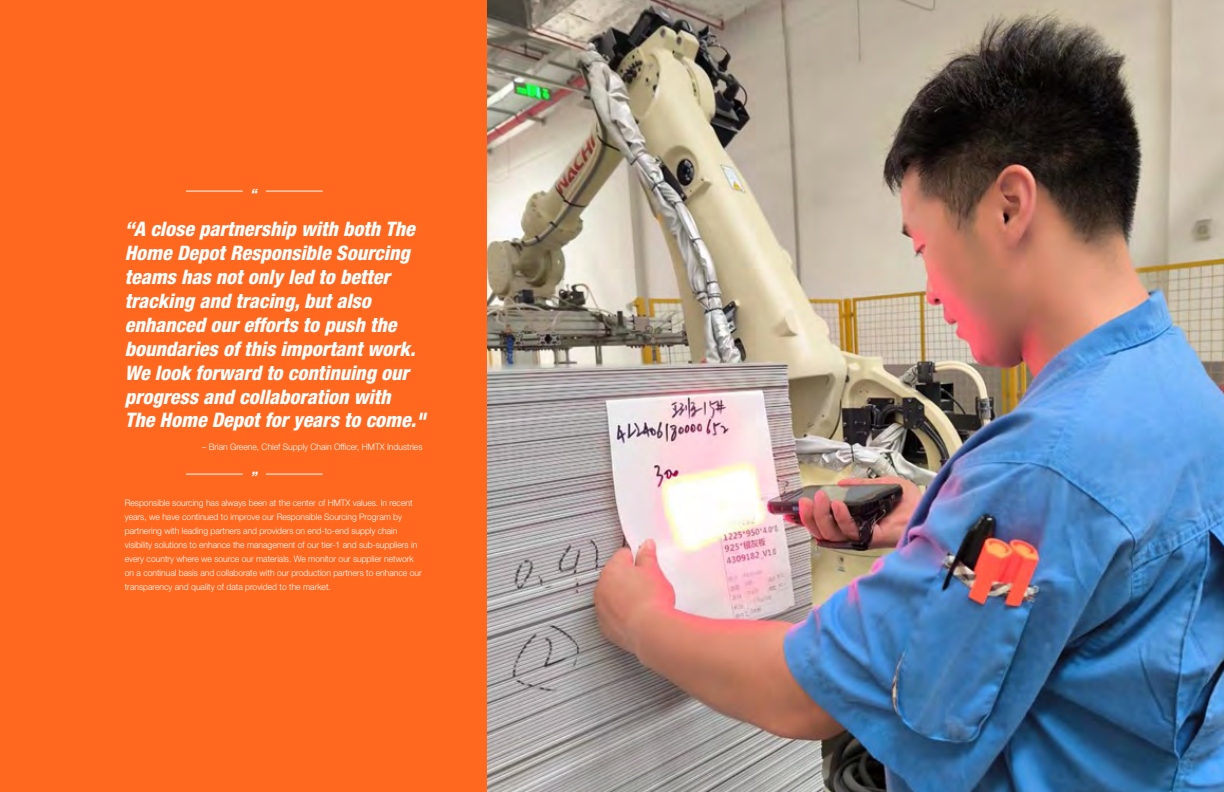
<style>
.page{position:relative;width:1224px;height:792px;background:#fff}
.page>*{position:absolute;margin:0;border:0;box-sizing:border-box;transform-origin:0 0}
.t1{font:italic 800 condensed 20px/23.9px "Helvetica Neue LT Std";color:#fff}
.t2{font:italic 800 13px "Helvetica Neue LT Std";color:#fff}
.t3{font:300 9px/14px "Helvetica Neue LT Std";color:#fff;scale:.95 1}
</style>
<div class="page">
<div style="left:0;top:0;width:562px;height:792px;background:#ff681e"></div>
<img style="left:487px;top:0;width:737px;height:792px">
<hr style="left:266px;top:191px;width:57px;height:1px;background:#fff">
<hr style="left:186px;top:191px;width:57px;height:1px;background:#fff">
<hr style="left:266px;top:474px;width:57px;height:1px;background:#fff">
<hr style="left:186px;top:474px;width:57px;height:1px;background:#fff">
<h2 class="t2" style="left:251px;top:185px;width:8px">“</h2>
<p class="t1" style="left:125px;top:217px;width:302px">“A close partnership with both The<br>Home Depot Responsible Sourcing teams has not only led to better tracking and tracing, but also enhanced our efforts to push the boundaries of this important work.<br>We look forward to continuing our progress and collaboration with<br>The Home Depot for years to come."</p>
<p class="t3" style="left:202px;top:439px;width:234px">– Brian Greene, Chief Supply Chain Officer, HMTX Industries</p>
<h2 class="t2" style="left:251px;top:468px;width:8px">”</h2>
<p class="t3" style="left:125px;top:495px;width:314px">Responsible sourcing has always been at the center of HMTX values. In recent years, we have continued to improve our Responsible Sourcing Program by partnering with leading partners and providers on end-to-end supply chain visibility solutions to enhance the management of our tier-1 and sub-suppliers in every country where we source our materials. We monitor our supplier network on a continual basis and collaborate with our production partners to enhance our transparency and quality of data provided to the market.</p>
</div>
